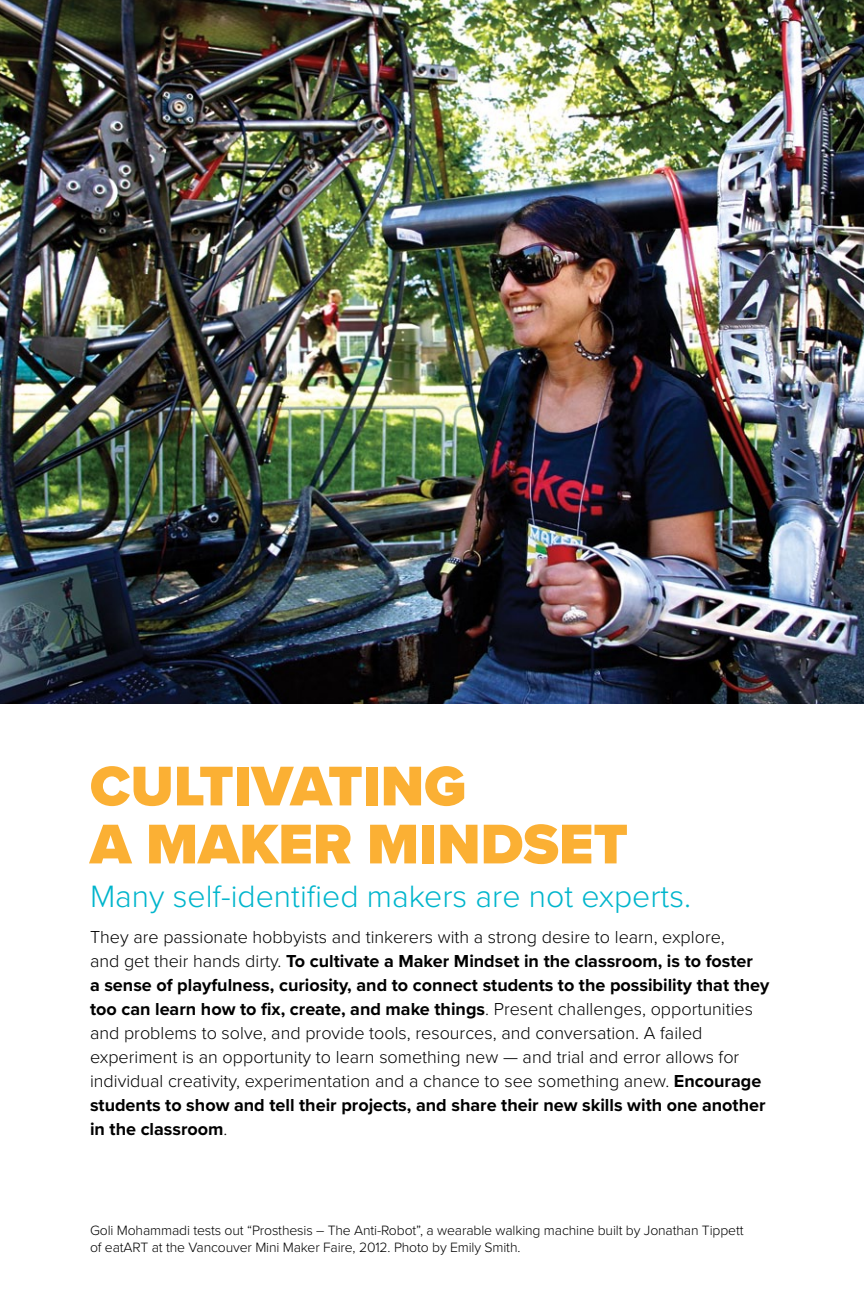
<style>
.page{position:relative;width:864px;height:1296px;background:#fff}
.page>*{position:absolute;margin:0;border:0;box-sizing:border-box;transform-origin:0 0}
.t1{font:900 58px/58px "Proxima Nova";color:#fbb034}
.t2{font:300 32px "Proxima Nova";color:#00b5cc}
.t3{font:300 18px/24px "Proxima Nova";color:#000}
.t4{font:300 14px/17px "Proxima Nova";letter-spacing:-.01em;color:#000}
.s1{font-weight:700}
</style>
<div class="page">
<img style="left:0;top:0;width:864px;height:703px">
<h1 class="t1" style="left:90px;top:757px;width:539px">CULTIVATING<br>A MAKER MINDSET</h1>
<h2 class="t2" style="left:90px;top:873px;width:603px">Many self-identified makers are not experts.</h2>
<p class="t3" style="left:90px;top:924px;width:681px">They are passionate hobbyists and tinkerers with a strong desire to learn, explore,<br>and get their hands dirty. <span class="s1">To cultivate a Maker Mindset in the classroom, is to foster<br>a sense of playfulness, curiosity, and to connect students to the possibility that they too can learn how to fix, create, and make things</span>. Present challenges, opportunities and problems to solve, and provide tools, resources, and conversation. A failed experiment is an opportunity to learn something new — and trial and error allows for individual creativity, experimentation and a chance to see something anew. <span class="s1">Encourage students to show and tell their projects, and share their new skills with one another in the classroom</span>.</p>
<p class="t4" style="left:90px;top:1221px;width:655px">Goli Mohammadi tests out “Prosthesis – The Anti-Robot”, a wearable walking machine built by Jonathan Tippett of eatART at the Vancouver Mini Maker Faire, 2012. Photo by Emily Smith.</p>
</div>
